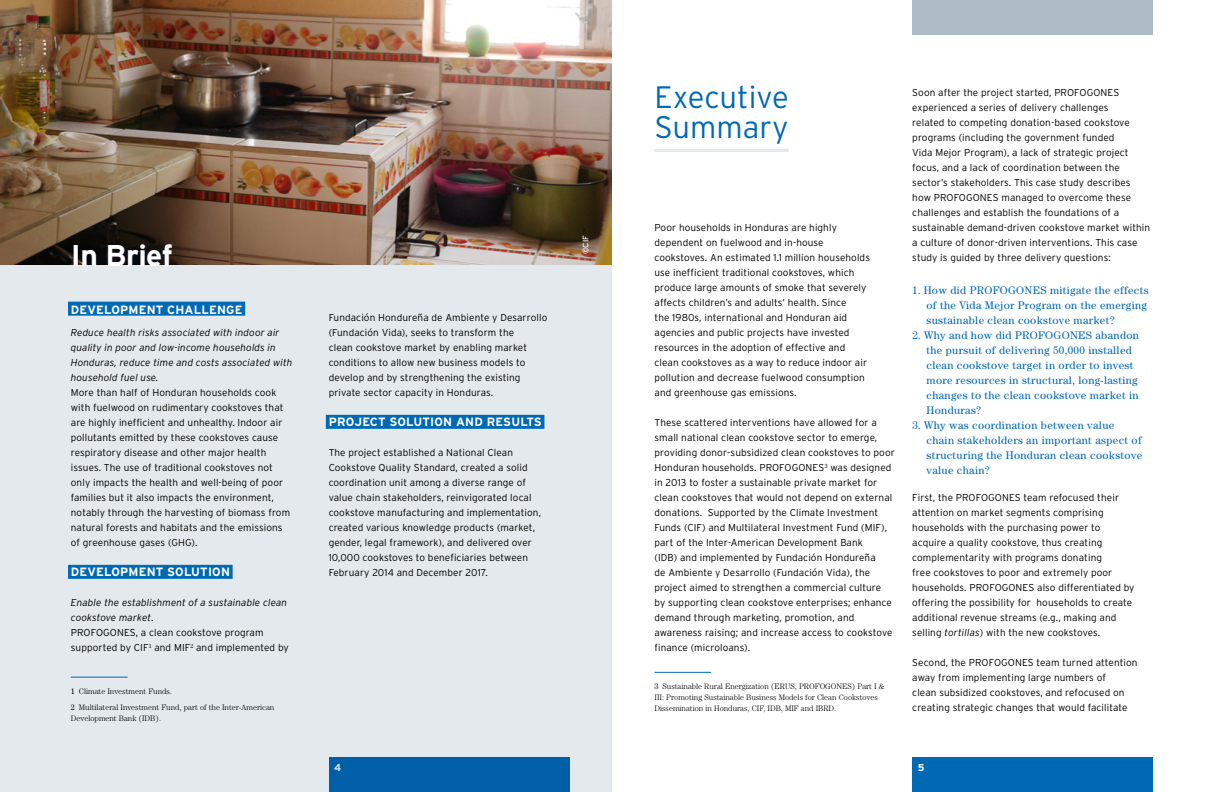
<style>
.page{position:relative;width:1224px;height:792px;background:#fff}
.page>*{position:absolute;margin:0;border:0;box-sizing:border-box;transform-origin:0 0}
.t1{font:300 31px/30px "Interstate";color:#0069b4}
.t2{font:700 30px "Interstate";letter-spacing:-.02em;color:#fff}
.t3{font:700 12px "Interstate";letter-spacing:.015em;color:#fff}
.t4{font:11px/15px "Century Std";letter-spacing:.03em;color:#0069b4}
.t5{font:300 10px/15px "Interstate";letter-spacing:.01em;color:#000}
.t6{font:italic 300 10px/15px "Interstate";letter-spacing:.01em;color:#000}
.t7{font:700 10px "Interstate";color:#fff}
.t8{font:300 8px/11px "Century Std";color:#000}
.t9{font:8px "Interstate";color:#fff}
.s1{font-style:italic}
.s2{font-weight:400}
</style>
<div class="page">
<div style="left:912px;top:758px;width:241px;height:34px;background:#0069b4"></div>
<div style="left:912px;top:0;width:241px;height:34px;background:#aebcc5"></div>
<div style="left:0;top:0;width:612px;height:792px;background:#e3e9ec"></div>
<div style="left:68px;top:302px;width:177px;height:14px;background:#0069b4"></div>
<div style="left:68px;top:565px;width:165px;height:14px;background:#0069b4"></div>
<hr style="left:71px;top:677px;width:57px;height:1px;background:#0069b4">
<div style="left:326px;top:415px;width:218px;height:14px;background:#0069b4"></div>
<hr style="left:655px;top:149px;width:134px;height:3px;background:#e3e9ec">
<img style="left:0;top:0;width:612px;height:265px">
<hr style="left:655px;top:672px;width:56px;height:1px;background:#0069b4">
<h2 class="t2" style="left:71px;top:238px;width:103px">In Brief</h2>
<p class="t9" style="left:581px;top:254px;width:21px;rotate:-90deg">©CIF</p>
<p class="t3" style="left:71px;top:303px;width:173px">DEVELOPMENT CHALLENGE</p>
<p class="t6" style="left:71px;top:325px;width:223px">Reduce health risks associated with indoor air quality in poor and low-income households in Honduras, reduce time and costs associated with household fuel use.</p>
<p class="t5" style="left:71px;top:385px;width:221px">More than half of Honduran households cook with fuelwood on rudimentary cookstoves that are highly inefficient and unhealthy. Indoor air pollutants emitted by these cookstoves cause respiratory disease and other major health issues. The use of traditional cookstoves not only impacts the health and well-being of poor families but it also impacts the environment, notably through the harvesting of biomass from natural forests and habitats and the emissions of greenhouse gases (GHG).</p>
<p class="t3" style="left:71px;top:565px;width:161px">DEVELOPMENT SOLUTION</p>
<p class="t5" style="left:71px;top:595px;width:219px"><span class="s1">Enable the establishment of a sustainable clean cookstove market</span>.<br>PROFOGONES, a clean cookstove program supported by CIF<sup>1</sup> and MIF<sup>2</sup> and implemented by</p>
<p class="t8" style="left:71px;top:683px;width:205px;line-height:16.7px"><span class="s2">1</span> Climate Investment Funds.<br><span class="s2">2</span> Multilateral Investment Fund, part of the Inter-American</p>
<p class="t8" style="left:71px;top:713px;width:92px">Development Bank (IDB).</p>
<p class="t5" style="left:329px;top:310px;width:220px">Fundación Hondureña de Ambiente y Desarrollo (Fundación Vida), seeks to transform the<br>clean cookstove market by enabling market conditions to allow new business models to develop and by strengthening the existing private sector capacity in Honduras.</p>
<p class="t3" style="left:329px;top:415px;width:215px">PROJECT SOLUTION AND RESULTS</p>
<p class="t5" style="left:329px;top:445px;width:214px">The project established a National Clean Cookstove Quality Standard, created a solid coordination unit among a diverse range of value chain stakeholders, reinvigorated local cookstove manufacturing and implementation, created various knowledge products (market, gender, legal framework), and delivered over 10,000 cookstoves to beneficiaries between February 2014 and December 2017.</p>
<h1 class="t1" style="left:655px;top:81px;width:136px">Executive<br>Summary</h1>
<p class="t5" style="left:655px;top:220px;width:217px">Poor households in Honduras are highly dependent on fuelwood and in-house cookstoves. An estimated 1.1 million households use inefficient traditional cookstoves, which produce large amounts of smoke that severely affects children’s and adults’ health. Since<br>the 1980s, international and Honduran aid agencies and public projects have invested resources in the adoption of effective and clean cookstoves as a way to reduce indoor air pollution and decrease fuelwood consumption and greenhouse gas emissions.</p>
<p class="t5" style="left:655px;top:415px;width:242px">These scattered interventions have allowed for a small national clean cookstove sector to emerge, providing donor-subsidized clean cookstoves to poor Honduran households. PROFOGONES<sup>3</sup> was designed in 2013 to foster a sustainable private market for clean cookstoves that would not depend on external donations. Supported by the Climate Investment Funds (CIF) and Multilateral Investment Fund (MIF), part of the Inter-American Development Bank<br>(IDB) and implemented by Fundación Hondureña<br>de Ambiente y Desarrollo (Fundación Vida), the project aimed to strengthen a commercial culture<br>by supporting clean cookstove enterprises; enhance demand through marketing, promotion, and awareness raising; and increase access to cookstove finance (microloans).</p>
<p class="t8" style="left:655px;top:681px;width:231px"><span class="s2">3</span> Sustainable Rural Energization (ERUS, PROFOGONES) Part I &amp;<br>III: Promoting Sustainable Business Models for Clean Cookstoves<br>Dissemination in Honduras, CIF, IDB, MIF and IBRD.</p>
<p class="t5" style="left:912px;top:85px;width:239px">Soon after the project started, PROFOGONES experienced a series of delivery challenges<br>related to competing donation-based cookstove programs (including the government funded<br>Vida Mejor Program), a lack of strategic project focus, and a lack of coordination between the sector’s stakeholders. This case study describes how PROFOGONES managed to overcome these challenges and establish the foundations of a sustainable demand-driven cookstove market within a culture of donor-driven interventions. This case study is guided by three delivery questions:</p>
<p class="t4" style="left:927px;top:282px;width:224px;text-indent:-14px">1. How did PROFOGONES mitigate the effects of the Vida Mejor Program on the emerging sustainable clean cookstove market?</p>
<p class="t4" style="left:927px;top:327px;width:214px;text-indent:-14px">2. Why and how did PROFOGONES abandon the pursuit of delivering 50,000 installed clean cookstove target in order to invest more resources in structural, long-lasting changes to the clean cookstove market in Honduras?</p>
<p class="t4" style="left:927px;top:417px;width:217px;text-indent:-14px">3. Why was coordination between value chain stakeholders an important aspect of structuring the Honduran clean cookstove value chain?</p>
<p class="t5" style="left:912px;top:490px;width:224px">First, the PROFOGONES team refocused their attention on market segments comprising households with the purchasing power to acquire a quality cookstove, thus creating complementarity with programs donating<br>free cookstoves to poor and extremely poor households. PROFOGONES also differentiated by offering the possibility for households to create additional revenue streams (e.g., making and selling <span class="s1">tortillas</span>) with the new cookstoves.</p>
<p class="t5" style="left:912px;top:655px;width:227px">Second, the PROFOGONES team turned attention away from implementing large numbers of<br>clean subsidized cookstoves, and refocused on creating strategic changes that would facilitate</p>
<p class="t7" style="left:334px;top:762px;width:8px">4</p>
<p class="t7" style="left:918px;top:762px;width:8px">5</p>
</div>
